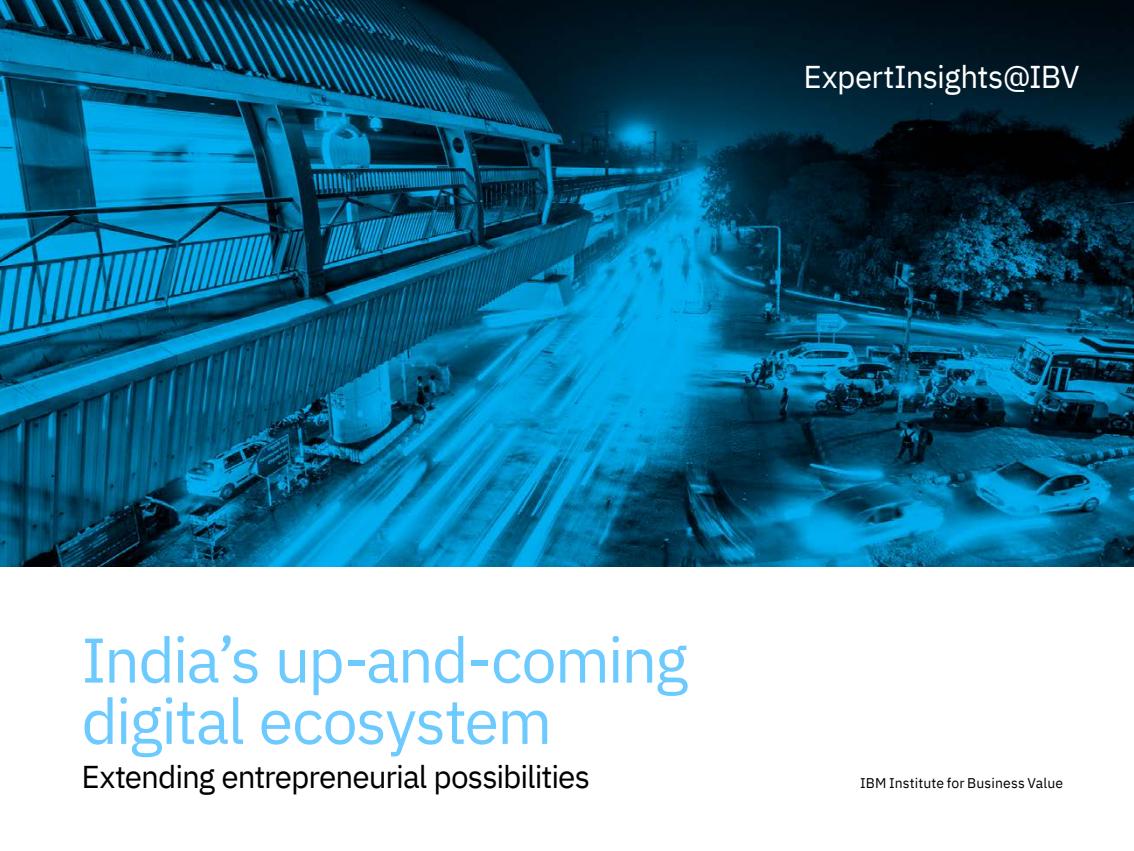
<style>
.page{position:relative;width:1134px;height:851px;background:#fff}
.page>*{position:absolute;margin:0;border:0;box-sizing:border-box;transform-origin:0 0}
.Cover_Title{font:63px/61.2px "IBM Plex Sans";letter-spacing:-.03em;color:#6ccaff}
.Cover_Subhead{font:31.5px "IBM Plex Sans";letter-spacing:-.03em;color:#000}
.Cover_Subhead-2{font:31.5px "IBM Plex Sans";letter-spacing:-.02em;color:#fff}
.t1{font:14px "IBM Plex Sans";letter-spacing:.01em;color:#000}
</style>
<div class="page">
<img style="left:0;top:0;width:1134px;height:566px">
<p class="Cover_Subhead-2" style="left:803px;top:52px;width:278px">ExpertInsights@IBV</p>
<p class="Cover_Title" style="left:81px;top:624px;width:608px">India’s up-and-coming digital ecosystem</p>
<p class="Cover_Subhead" style="left:81px;top:753px;width:510px">Extending entrepreneurial possibilities</p>
<p class="t1" style="left:860px;top:772px;width:204px">IBM Institute for Business Value</p>
</div>
